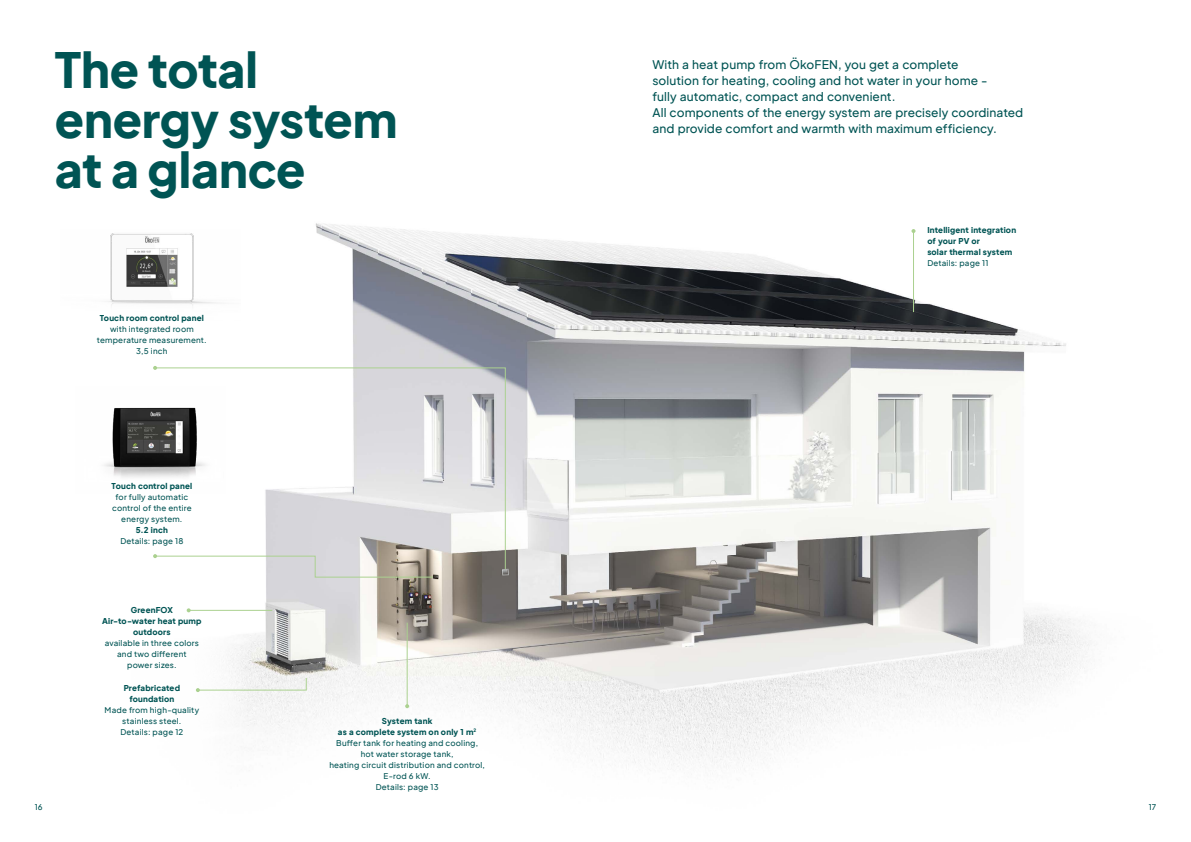
<style>
.page{position:relative;width:1191px;height:842px;background:#fff}
.page>*{position:absolute;margin:0;border:0;box-sizing:border-box;transform-origin:0 0}
.t1{font:800 48px/50px "Plus Jakarta Sans";letter-spacing:-.005em;color:#005454}
.t2{font:500 12px/16px "Plus Jakarta Sans";letter-spacing:.005em;color:#005454}
.t3{font:500 8px/11px "Plus Jakarta Sans";letter-spacing:.025em;color:#005454;text-align:center}
.t4{font:800 8px/11px "Plus Jakarta Sans";letter-spacing:.02em;color:#005454;text-align:center}
.s1{font-weight:800}
</style>
<div class="page">
<img style="left:186px;top:223px;width:909px;height:544px">
<img style="left:108px;top:230px;width:133px;height:91px">
<hr style="left:913px;top:231px;width:1px;height:81px;background:#abd190">
<svg style="left:911px;top:229px;width:4px;height:4px"></svg>
<hr style="left:189px;top:610px;width:83px;height:1px;background:#abd190">
<svg style="left:187px;top:608px;width:4px;height:4px"></svg>
<hr style="left:407px;top:623px;width:1px;height:83px;background:#abd190">
<svg style="left:405px;top:704px;width:4px;height:4px"></svg>
<svg style="left:157px;top:367px;width:349px;height:203px"></svg>
<svg style="left:153px;top:366px;width:4px;height:4px"></svg>
<svg style="left:153px;top:554px;width:280px;height:24px"></svg>
<svg style="left:196px;top:677px;width:111px;height:15px"></svg>
<svg style="left:500px;top:569px;width:11px;height:8px"></svg>
<img style="left:104px;top:387px;width:122px;height:106px">
<h1 class="t1" style="left:55px;top:38px;width:344px">The total energy system at a glance</h1>
<p class="t4" style="left:100px;top:311px;width:106px">Touch room control panel</p>
<p class="t3" style="left:97px;top:323px;width:111px">with integrated room temperature measurement.<br>3,5 inch</p>
<p class="t3" style="left:35px;top:801px;width:9px">16</p>
<p class="t4" style="left:112px;top:479px;width:82px">Touch control panel</p>
<p class="t3" style="left:112px;top:490px;width:81px">for fully automatic control of the entire energy system.</p>
<p class="t4" style="left:136px;top:523px;width:34px">5.2 inch</p>
<p class="t3" style="left:120px;top:534px;width:65px">Details: page 18</p>
<p class="t4" style="left:102px;top:604px;width:101px">GreenFOX<br>Air-to-water heat pump outdoors</p>
<p class="t3" style="left:105px;top:637px;width:96px">available in three colors and two different power sizes.</p>
<p class="t4" style="left:124px;top:681px;width:58px">Prefabricated foundation</p>
<p class="t3" style="left:105px;top:703px;width:96px">Made from high-quality stainless steel.<br>Details: page 12</p>
<p class="t3" style="left:329px;top:714px;width:157px"><span class="s1">System tank<br>as a complete system on only 1 m</span><sup>2<br></sup>Buffer tank for heating and cooling, hot water storage tank,<br>heating circuit distribution and control,<br>E-rod 6 kW.<br>Details: page 13</p>
<p class="t2" style="left:652px;top:55px;width:372px">With a heat pump from ÖkoFEN, you get a complete<br>solution for heating, cooling and hot water in your home -<br>fully automatic, compact and convenient.<br>All components of the energy system are precisely coordinated and provide comfort and warmth with maximum efficiency.</p>
<p class="t4" style="left:927px;top:223px;width:90px;text-align:left">Intelligent integration of your PV or<br>solar thermal system</p>
<p class="t3" style="left:927px;top:257px;width:63px">Details: page 11</p>
<p class="t3" style="left:1148px;top:801px;width:9px">17</p>
</div>
